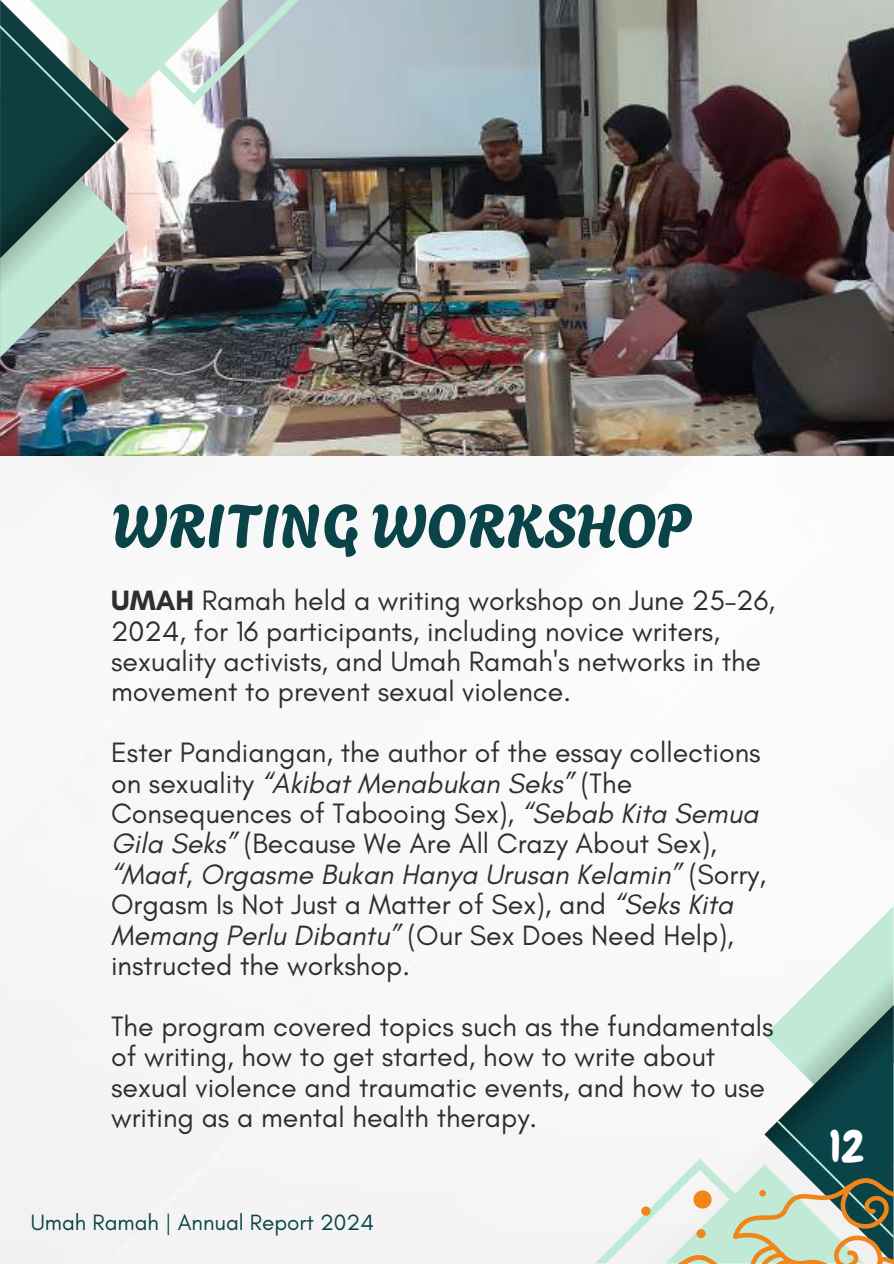
<style>
.page{position:relative;width:894px;height:1264px;background:#fff}
.page>*{position:absolute;margin:0;border:0;box-sizing:border-box;transform-origin:0 0}
.t1{font:60px "Agbalumo";color:#0b4448}
.t2{font:45px "Chewy";color:#fff}
.t3{font:28.5px/30.3px "Glacial Indifference";color:#2f2d2e}
.t4{font:22.5px "Glacial Indifference";color:#0b4448}
.s1{font-weight:700}
.s2{font-style:italic}
</style>
<div class="page">
<img style="left:0;top:455px;width:893px;height:808px">
<img style="left:0;top:0;width:893px;height:455px">
<img style="left:1px;top:0;width:298px;height:357px">
<svg style="left:565px;top:906px;width:328px;height:357px"></svg>
<h1 class="t1" style="left:111px;top:475px;width:583px">WRITING WORKSHOP</h1>
<p class="t3" style="left:111px;top:585px;width:665px"><span class="s1">UMAH</span> Ramah held a writing workshop on June 25–26, 2024, for 16 participants, including novice writers, sexuality activists, and Umah Ramah's networks in the movement to prevent sexual violence.</p>
<p class="t3" style="left:111px;top:737px;width:656px">Ester Pandiangan, the author of the essay collections on sexuality <span class="s2">“Akibat Menabukan Seks”</span> (The Consequences of Tabooing Sex), <span class="s2">“Sebab Kita Semua Gila Seks”</span> (Because We Are All Crazy About Sex), <span class="s2">“Maaf, Orgasme Bukan Hanya Urusan Kelamin”</span> (Sorry, Orgasm Is Not Just a Matter of Sex), and <span class="s2">“Seks Kita Memang Perlu Dibantu”</span> (Our Sex Does Need Help), instructed the workshop.</p>
<p class="t3" style="left:111px;top:1010px;width:664px">The program covered topics such as the fundamentals of writing, how to get started, how to write about sexual violence and traumatic events, and how to use writing as a mental health therapy.</p>
<p class="t4" style="left:31px;top:1208px;width:344px">Umah Ramah | Annual Report 2024</p>
<h2 class="t2" style="left:829px;top:1117px;width:36px">12</h2>
</div>
